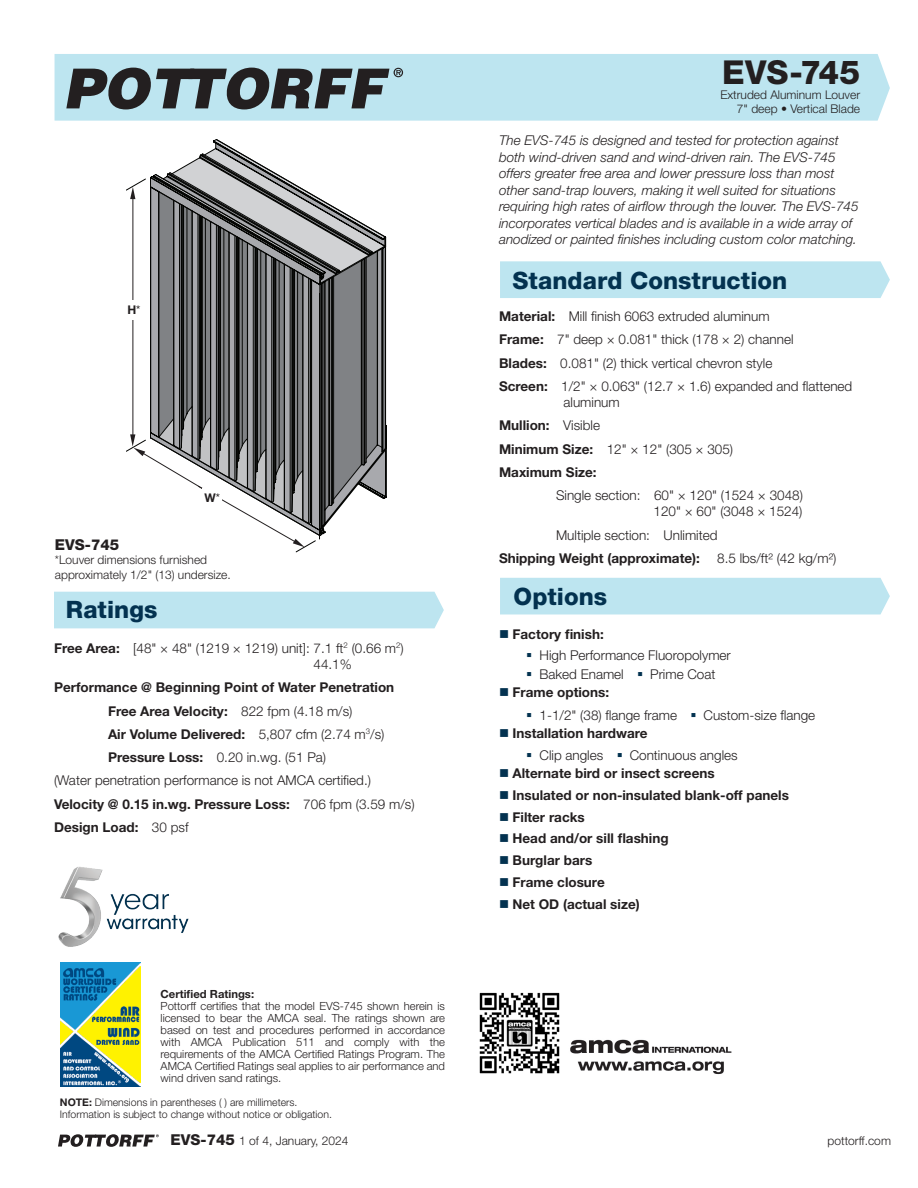
<style>
.page{position:relative;width:918px;height:1188px;background:#fff}
.page>*{position:absolute;margin:0;border:0;box-sizing:border-box;transform-origin:0 0}
.MODEL_COPY{font:800 33px "Helvetica Neue LT Std";color:#231f20}
.TITLE_BLUE{font:800 24px "Helvetica Neue LT Std";letter-spacing:.005em;color:#033250}
.MODEL_W_IMAGE{font:800 15px "Helvetica Neue LT Std";color:#231f20}
.Application{font:300 13.5px/16.2px "Helvetica Neue LT Std";color:#231f20}
.Application-2{font:700 13.5px "Helvetica Neue LT Std";color:#231f20}
.Application-3{font:italic 300 13.5px/16.5px "Helvetica Neue LT Std";color:#231f20}
.Body_Copy{font:300 12px/14.4px "Helvetica Neue LT Std";color:#231f20}
.MODEL_COPY-2{font:300 12px "Helvetica Neue LT Std";color:#231f20}
.MODEL_W_IMAGE-2{font:700 12px "Helvetica Neue LT Std";color:#231f20}
.AMCA_Body_Copy{font:300 11.25px/12px "Helvetica Neue LT Std";color:#231f20;text-align:justify}
.AMCA_Body_Copy-2{font:700 11.25px "Helvetica Neue LT Std";color:#231f20}
.FINE_PRINT{font:300 10.5px "Helvetica Neue LT Std";color:#231f20}
.s1{font-weight:400}
.s2{font-weight:700}
.s3{font-weight:300}
.s4{color:#033250}
.s5{font-weight:800;font-size:15px}
</style>
<div class="page">
<div style="left:500px;top:578px;width:390px;height:36px;background:#bde5f0"></div>
<div style="left:500px;top:261px;width:390px;height:37px;background:#bde5f0"></div>
<div style="left:54px;top:592px;width:390px;height:36px;background:#bde5f0"></div>
<div style="left:55px;top:54px;width:835px;height:67px;background:#bde5f0"></div>
<svg style="left:130px;top:140px;width:257px;height:407px"></svg>
<div style="left:124px;top:300px;width:20px;height:19px;background:#fff"></div>
<img style="left:58px;top:867px;width:131px;height:80px">
<div style="left:202px;top:488px;width:20px;height:19px;background:#fff"></div>
<img style="left:479px;top:992px;width:81px;height:82px">
<img style="left:570px;top:1039px;width:162px;height:36px">
<svg style="left:66px;top:68px;width:337px;height:41px;background:#68787e"></svg>
<svg style="left:58px;top:1134px;width:101px;height:13px"></svg>
<img style="left:60px;top:962px;width:81px;height:124px">
<p class="MODEL_COPY" style="left:722px;top:53px;width:139px">EVS-745</p>
<p class="MODEL_COPY-2" style="left:720px;top:87px;width:141px">Extruded Aluminum Louver</p>
<p class="Body_Copy" style="left:737px;top:101px;width:125px">7" deep • Vertical Blade</p>
<p class="Application-3" style="left:499px;top:132px;width:361px">The EVS-745 is designed and tested for protection against both wind-driven sand and wind-driven rain. The EVS-745 offers greater free area and lower pressure loss than most other sand-trap louvers, making it well suited for situations requiring high rates of airflow through the louver. The EVS-745 incorporates vertical blades and is available in a wide array of anodized or painted finishes including custom color matching.</p>
<p class="MODEL_W_IMAGE-2" style="left:127px;top:302px;width:15px">H<span class="s1">*</span></p>
<p class="MODEL_W_IMAGE-2" style="left:204px;top:490px;width:17px">W<span class="s1">*</span></p>
<p class="MODEL_W_IMAGE" style="left:55px;top:536px;width:66px">EVS-745</p>
<p class="Body_Copy" style="left:55px;top:553px;width:177px">*Louver dimensions furnished approximately 1/2" (13) undersize.</p>
<p class="TITLE_BLUE" style="left:66px;top:595px;width:93px">Ratings</p>
<p class="Application" style="left:314px;top:639px;width:92px;text-indent:-260px"><span class="s2">Free Area:</span> [48" × 48" (1219 × 1219) unit]: 7.1 ft<sup>2</sup> (0.66 m<sup>2</sup>)<br>44.1%</p>
<p class="Application-2" style="left:54px;top:679px;width:342px">Performance @ Beginning Point of Water Penetration</p>
<p class="Application-2" style="left:108px;top:702px;width:246px">Free Area Velocity: <span class="s3">822 fpm (4.18 m/s)</span></p>
<p class="Application-2" style="left:108px;top:726px;width:278px">Air Volume Delivered: <span class="s3">5,807 cfm (2.74 m</span><sup>3</sup><span class="s3">/s)</span></p>
<p class="Application" style="left:108px;top:749px;width:220px"><span class="s2">Pressure Loss:</span> 0.20 in.wg. (51 Pa)</p>
<p class="Application" style="left:54px;top:772px;width:319px">(Water penetration performance is not AMCA certified.)</p>
<p class="Application-2" style="left:54px;top:795px;width:362px">Velocity @ 0.15 in.wg. Pressure Loss: <span class="s3">706 fpm (3.59 m/s)</span></p>
<p class="Application-2" style="left:54px;top:819px;width:136px">Design Load: <span class="s3">30 psf</span></p>
<p class="AMCA_Body_Copy-2" style="left:161px;top:987px;width:95px">Certified Ratings:</p>
<p class="AMCA_Body_Copy" style="left:161px;top:1000px;width:286px">Pottorff certifies that the model EVS-745 shown herein is licensed to bear the AMCA seal. The ratings shown are based on test and procedures performed in accordance with AMCA Publication 511 and comply with the requirements of the AMCA Certified Ratings Program. The AMCA Certified Ratings seal applies to air performance and wind driven sand ratings.</p>
<p class="FINE_PRINT" style="left:60px;top:1095px;width:239px"><span class="s2">NOTE:</span> Dimensions in parentheses ( ) are millimeters.</p>
<p class="FINE_PRINT" style="left:60px;top:1107px;width:274px">Information is subject to change without notice or obligation.</p>
<p class="TITLE_BLUE" style="left:512px;top:266px;width:276px">Standard Construction</p>
<p class="Application" style="left:499px;top:308px;width:272px"><span class="s2">Material:</span> Mill finish 6063 extruded aluminum</p>
<p class="Application" style="left:499px;top:331px;width:296px"><span class="s2">Frame:</span> 7" deep × 0.081" thick (178 × 2) channel</p>
<p class="Application" style="left:499px;top:355px;width:275px"><span class="s2">Blades:</span> 0.081" (2) thick vertical chevron style</p>
<p class="Application" style="left:564px;top:378px;width:290px;text-indent:-64px"><span class="s2">Screen:</span> 1/2" × 0.063" (12.7 × 1.6) expanded and flattened aluminum</p>
<p class="Application-2" style="left:499px;top:417px;width:103px">Mullion: <span class="s3">Visible</span></p>
<p class="Application" style="left:499px;top:440px;width:236px"><span class="s2">Minimum Size:</span> 12" × 12" (305 × 305)</p>
<p class="Application-2" style="left:499px;top:464px;width:99px">Maximum Size:</p>
<p class="Application" style="left:556px;top:487px;width:249px;text-align:right">Single section: 60" × 120" (1524 × 3048)<br>120" × 60" (3048 × 1524)</p>
<p class="Application" style="left:556px;top:526px;width:163px">Multiple section: Unlimited</p>
<p class="Application-2" style="left:499px;top:550px;width:202px">Shipping Weight (approximate):</p>
<p class="Application" style="left:717px;top:550px;width:121px">8.5 lbs/ft² (42 kg/m²)</p>
<p class="TITLE_BLUE" style="left:514px;top:583px;width:95px">Options</p>
<p class="Application-2" style="left:499px;top:626px;width:106px"><span class="s4">■</span> Factory finish:</p>
<p class="Application" style="left:526px;top:647px;width:206px"><span class="s4">▪</span> High Performance Fluoropolymer</p>
<p class="Application" style="left:526px;top:666px;width:191px"><span class="s4">▪</span> Baked Enamel <span class="s4">▪</span> Prime Coat</p>
<p class="Application-2" style="left:499px;top:684px;width:112px"><span class="s4">■</span> Frame options:</p>
<p class="Application" style="left:526px;top:707px;width:291px"><span class="s4">▪</span> 1-1/2" (38) flange frame <span class="s4">▪</span> Custom-size flange</p>
<p class="Application-2" style="left:499px;top:725px;width:150px"><span class="s4">■</span> Installation hardware</p>
<p class="Application" style="left:526px;top:747px;width:213px"><span class="s4">▪</span> Clip angles <span class="s4">▪</span> Continuous angles</p>
<p class="Application-2" style="left:499px;top:765px;width:217px"><span class="s4">■</span> Alternate bird or insect screens</p>
<p class="Application-2" style="left:499px;top:787px;width:291px"><span class="s4">■</span> Insulated or non-insulated blank-off panels</p>
<p class="Application-2" style="left:499px;top:808px;width:87px"><span class="s4">■</span> Filter racks</p>
<p class="Application-2" style="left:499px;top:830px;width:171px"><span class="s4">■</span> Head and/or sill flashing</p>
<p class="Application-2" style="left:499px;top:852px;width:95px"><span class="s4">■</span> Burglar bars</p>
<p class="Application-2" style="left:499px;top:874px;width:107px"><span class="s4">■</span> Frame closure</p>
<p class="Application-2" style="left:499px;top:895px;width:142px"><span class="s4">■</span> Net OD (actual size)</p>
<p class="Body_Copy" style="left:171px;top:1133px;width:180px"><span class="s5">EVS-745</span> 1 of 4, January, 2024</p>
<p class="Body_Copy" style="left:828px;top:1133px;width:65px">pottorff.com</p>
</div>
